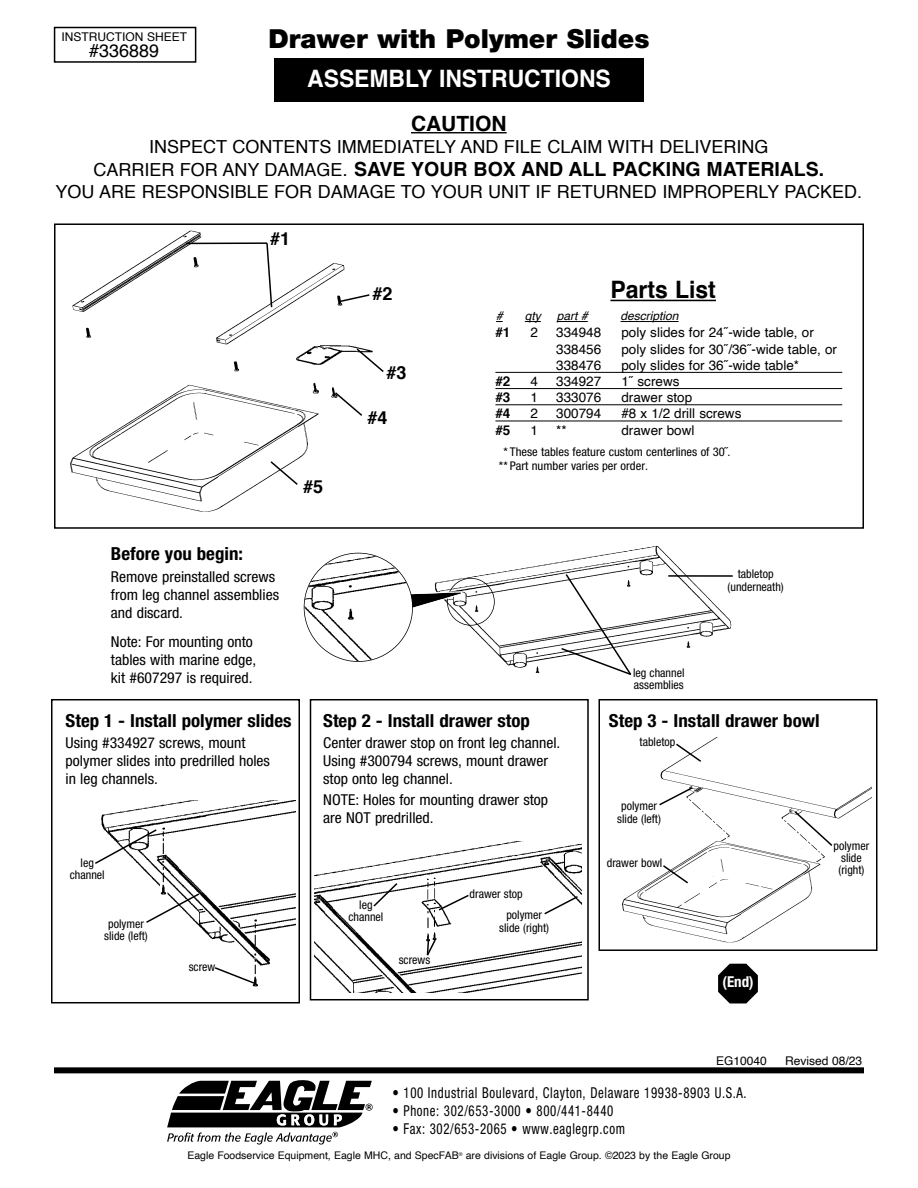
<style>
.page{position:relative;width:918px;height:1188px;background:#fff}
.page>*{position:absolute;margin:0;border:0;box-sizing:border-box;transform-origin:0 0}
.t1{font:900 26.25px "Helvetica Neue LT Pro";color:#000}
.t2{font:700 24px "Helvetica";color:#fff;scale:.95 1}
.t3{font:700 24px "Helvetica";color:#000;scale:.96 1}
.t4{font:700 21px "Helvetica";color:#000}
.t5{font:700 19.5px "Helvetica";color:#000}
.t6{font:18px "Helvetica";color:#000}
.t7{font:700 condensed 18px "Helvetica Neue LT Pro";color:#000;scale:1.05 1}
.t8{font:700 18px "Helvetica";color:#000}
.t9{font:condensed 15px/18px "Helvetica Neue LT Pro";color:#000;scale:1.05 1}
.t10{font:condensed 15px "Helvetica Neue LT Pro";letter-spacing:.05em;color:#000;scale:.86 1}
.t11{font:700 condensed 15px "Helvetica Neue LT Pro";color:#fff}
.t12{font:13.5px "Helvetica";color:#000}
.t13{font:700 13.5px "Helvetica";color:#000}
.t14{font:condensed 12px/12.1px "Helvetica Neue LT Pro";color:#000;text-align:center}
.t15{font:condensed 12px/14.4px "Helvetica Neue LT Pro";color:#000;scale:1.05 1}
.t16{font:12px "Helvetica";color:#000}
.t17{font:italic 12px "Helvetica";color:#000}
.t18{font:10.5px "Helvetica";color:#000}
.s1{font-weight:400;font-size:18px}
.s2{font-weight:400}
</style>
<div class="page">
<div style="left:598px;top:699px;width:280px;height:252px;border:2px solid #000"></div>
<img style="left:622px;top:737px;width:250px;height:206px">
<div style="left:54px;top:223px;width:810px;height:306px;border:2px solid #000"></div>
<div style="left:51px;top:699px;width:249px;height:304px;border:2px solid #000"></div>
<div style="left:310px;top:699px;width:279px;height:301px;border:2px solid #000"></div>
<div style="left:274px;top:58px;width:370px;height:44px;background:#000"></div>
<img style="left:72px;top:230px;width:273px;height:142px">
<img style="left:434px;top:546px;width:298px;height:128px">
<img style="left:101px;top:800px;width:194px;height:187px">
<div style="left:447px;top:578px;width:48px;height:48px;border:2px solid #000;border-radius:50%"></div>
<img style="left:295px;top:337px;width:61px;height:61px">
<hr style="left:610px;top:300px;width:106px;height:1px;background:#000">
<hr style="left:411px;top:132px;width:96px;height:1px;background:#000">
<svg style="left:525px;top:321px;width:16px;height:1px"></svg>
<hr style="left:557px;top:321px;width:31px;height:1px;background:#000">
<hr style="left:621px;top:321px;width:58px;height:1px;background:#000">
<hr style="left:495px;top:372px;width:347px;height:1px;background:#000">
<hr style="left:495px;top:388px;width:347px;height:1px;background:#000">
<hr style="left:495px;top:404px;width:347px;height:1px;background:#000">
<hr style="left:495px;top:421px;width:347px;height:1px;background:#000">
<hr style="left:186px;top:242px;width:81px;height:2px;background:#000">
<svg style="left:265px;top:242px;width:8px;height:67px"></svg>
<svg style="left:338px;top:293px;width:32px;height:10px"></svg>
<svg style="left:355px;top:347px;width:29px;height:27px"></svg>
<svg style="left:333px;top:391px;width:30px;height:25px"></svg>
<svg style="left:70px;top:382px;width:254px;height:130px"></svg>
<svg style="left:411px;top:591px;width:51px;height:23px"></svg>
<hr style="left:668px;top:575px;width:65px;height:2px;background:#000">
<svg style="left:213px;top:966px;width:44px;height:20px"></svg>
<svg style="left:95px;top:828px;width:63px;height:37px"></svg>
<svg style="left:144px;top:892px;width:57px;height:32px"></svg>
<img style="left:315px;top:841px;width:266px;height:152px">
<svg style="left:425px;top:938px;width:12px;height:19px"></svg>
<svg style="left:372px;top:882px;width:27px;height:26px"></svg>
<svg style="left:543px;top:895px;width:37px;height:21px"></svg>
<svg style="left:658px;top:786px;width:36px;height:21px"></svg>
<svg style="left:793px;top:810px;width:41px;height:38px"></svg>
<svg style="left:661px;top:864px;width:29px;height:21px"></svg>
<svg style="left:437px;top:893px;width:33px;height:19px"></svg>
<svg style="left:560px;top:572px;width:73px;height:103px"></svg>
<img style="left:304px;top:554px;width:108px;height:107px;border-radius:50%">
<div style="left:304px;top:553px;width:109px;height:109px;border:2px solid #000;border-radius:50%"></div>
<svg style="left:674px;top:742px;width:29px;height:21px"></svg>
<svg style="left:718px;top:964px;width:40px;height:39px;background:#2a2a2a"></svg>
<svg style="left:167px;top:1080px;width:206px;height:65px"></svg>
<div style="left:54px;top:1067px;width:810px;height:6px;background:#000"></div>
<div style="left:54px;top:27px;width:142px;height:36px;border:2px solid #000"></div>
<p class="t16" style="left:61px;top:31px;width:127px">INSTRUCTION SHEET</p>
<p class="t6" style="left:89px;top:43px;width:72px">#336889</p>
<h1 class="t1" style="left:269px;top:24px;width:382px">Drawer with Polymer Slides</h1>
<h2 class="t2" style="left:307px;top:68px;width:321px">ASSEMBLY INSTRUCTIONS</h2>
<h3 class="t4" style="left:411px;top:114px;width:97px">CAUTION</h3>
<p class="t6" style="left:149px;top:140px;width:621px">INSPECT CONTENTS IMMEDIATELY AND FILE CLAIM WITH DELIVERING</p>
<h3 class="t5" style="left:93px;top:161px;width:732px"><span class="s1">CARRIER FOR ANY DAMAGE</span><span class="s2">.</span> SAVE YOUR BOX AND ALL PACKING MATERIALS.</h3>
<p class="t6" style="left:56px;top:185px;width:808px">YOU ARE RESPONSIBLE FOR DAMAGE TO YOUR UNIT IF RETURNED IMPROPERLY PACKED.</p>
<p class="t8" style="left:270px;top:231px;width:22px">#1</p>
<p class="t8" style="left:303px;top:479px;width:22px">#5</p>
<p class="t8" style="left:372px;top:286px;width:22px">#2</p>
<p class="t8" style="left:387px;top:366px;width:22px">#3</p>
<p class="t8" style="left:368px;top:410px;width:22px">#4</p>
<h2 class="t3" style="left:610px;top:280px;width:111px">Parts List</h2>
<p class="t17" style="left:496px;top:311px;width:8px">#</p>
<p class="t17" style="left:525px;top:311px;width:18px">qty</p>
<p class="t17" style="left:557px;top:311px;width:33px">part #</p>
<p class="t17" style="left:621px;top:311px;width:60px">description</p>
<p class="t13" style="left:495px;top:327px;width:17px">#1</p>
<p class="t12" style="left:530px;top:327px;width:9px">2</p>
<p class="t12" style="left:556px;top:327px;width:47px">334948</p>
<p class="t12" style="left:621px;top:327px;width:194px">poly slides for 24˝-wide table, or</p>
<p class="t12" style="left:556px;top:343px;width:47px">338456</p>
<p class="t12" style="left:621px;top:343px;width:217px">poly slides for 30˝/36˝-wide table, or</p>
<p class="t12" style="left:556px;top:359px;width:47px">338476</p>
<p class="t12" style="left:621px;top:359px;width:179px">poly slides for 36˝-wide table*</p>
<p class="t13" style="left:495px;top:376px;width:17px">#2</p>
<p class="t12" style="left:530px;top:376px;width:9px">4</p>
<p class="t12" style="left:556px;top:376px;width:47px">334927</p>
<p class="t12" style="left:621px;top:376px;width:60px">1˝ screws</p>
<p class="t13" style="left:495px;top:392px;width:17px">#3</p>
<p class="t12" style="left:530px;top:392px;width:9px">1</p>
<p class="t12" style="left:556px;top:392px;width:47px">333076</p>
<p class="t12" style="left:621px;top:392px;width:72px">drawer stop</p>
<p class="t13" style="left:495px;top:408px;width:17px">#4</p>
<p class="t12" style="left:530px;top:408px;width:9px">2</p>
<p class="t12" style="left:556px;top:408px;width:47px">300794</p>
<p class="t12" style="left:621px;top:408px;width:122px">#8 x 1/2 drill screws</p>
<p class="t13" style="left:495px;top:424px;width:17px">#5</p>
<p class="t12" style="left:530px;top:424px;width:9px">1</p>
<p class="t12" style="left:556px;top:424px;width:12px">**</p>
<p class="t12" style="left:621px;top:424px;width:75px">drawer bowl</p>
<p class="t15" style="left:499px;top:445px;width:222px;text-indent:4px">* These tables feature custom centerlines of 30˝. ** Part number varies per order.</p>
<p class="t7" style="left:111px;top:547px;width:127px">Before you begin:</p>
<p class="t9" style="left:111px;top:569px;width:162px">Remove preinstalled screws from leg channel assemblies and discard.</p>
<p class="t9" style="left:111px;top:634px;width:140px">Note: For mounting onto tables with marine edge, kit #607297 is required.</p>
<p class="t7" style="left:66px;top:714px;width:217px">Step 1 - Install polymer slides</p>
<p class="t9" style="left:66px;top:735px;width:196px">Using #334927 screws, mount polymer slides into predrilled holes in leg channels.</p>
<p class="t14" style="left:70px;top:857px;width:36px">leg channel</p>
<p class="t14" style="left:104px;top:919px;width:45px">polymer slide (left)</p>
<p class="t14" style="left:189px;top:962px;width:28px">screw</p>
<p class="t7" style="left:323px;top:714px;width:198px">Step 2 - Install drawer stop</p>
<p class="t9" style="left:323px;top:735px;width:227px">Center drawer stop on front leg channel.<br>Using #300794 screws, mount drawer stop onto leg channel.</p>
<p class="t9" style="left:323px;top:792px;width:216px">NOTE: Holes for mounting drawer stop are NOT predrilled.</p>
<p class="t14" style="left:470px;top:889px;width:55px">drawer stop</p>
<p class="t14" style="left:348px;top:900px;width:36px">leg channel</p>
<p class="t14" style="left:499px;top:910px;width:51px">polymer slide (right)</p>
<p class="t14" style="left:399px;top:954px;width:33px">screws</p>
<p class="t14" style="left:728px;top:569px;width:58px">tabletop (underneath)</p>
<p class="t14" style="left:633px;top:667px;width:53px;text-align:left">leg channel assemblies</p>
<p class="t7" style="left:609px;top:714px;width:202px">Step 3 - Install drawer bowl</p>
<p class="t14" style="left:640px;top:736px;width:37px">tabletop</p>
<p class="t14" style="left:617px;top:801px;width:45px">polymer slide (left)</p>
<p class="t14" style="left:607px;top:858px;width:57px">drawer bowl</p>
<p class="t14" style="left:834px;top:841px;width:37px">polymer slide (right)</p>
<p class="t11" style="left:723px;top:976px;width:33px">(End)</p>
<p class="t16" style="left:716px;top:1056px;width:52px">EG10040</p>
<p class="t16" style="left:785px;top:1056px;width:79px">Revised 08/23</p>
<p class="t10" style="left:392px;top:1087px;width:413px">• 100 Industrial Boulevard, Clayton, Delaware 19938-8903 U.S.A.</p>
<p class="t10" style="left:392px;top:1105px;width:258px">• Phone: 302/653-3000 • 800/441-8440</p>
<p class="t10" style="left:392px;top:1123px;width:272px">• Fax: 302/653-2065 • www.eaglegrp.com</p>
<p class="t18" style="left:187px;top:1151px;width:545px">Eagle Foodservice Equipment, Eagle MHC, and SpecFAB<sup>®</sup> are divisions of Eagle Group. ©2023 by the Eagle Group</p>
</div>
